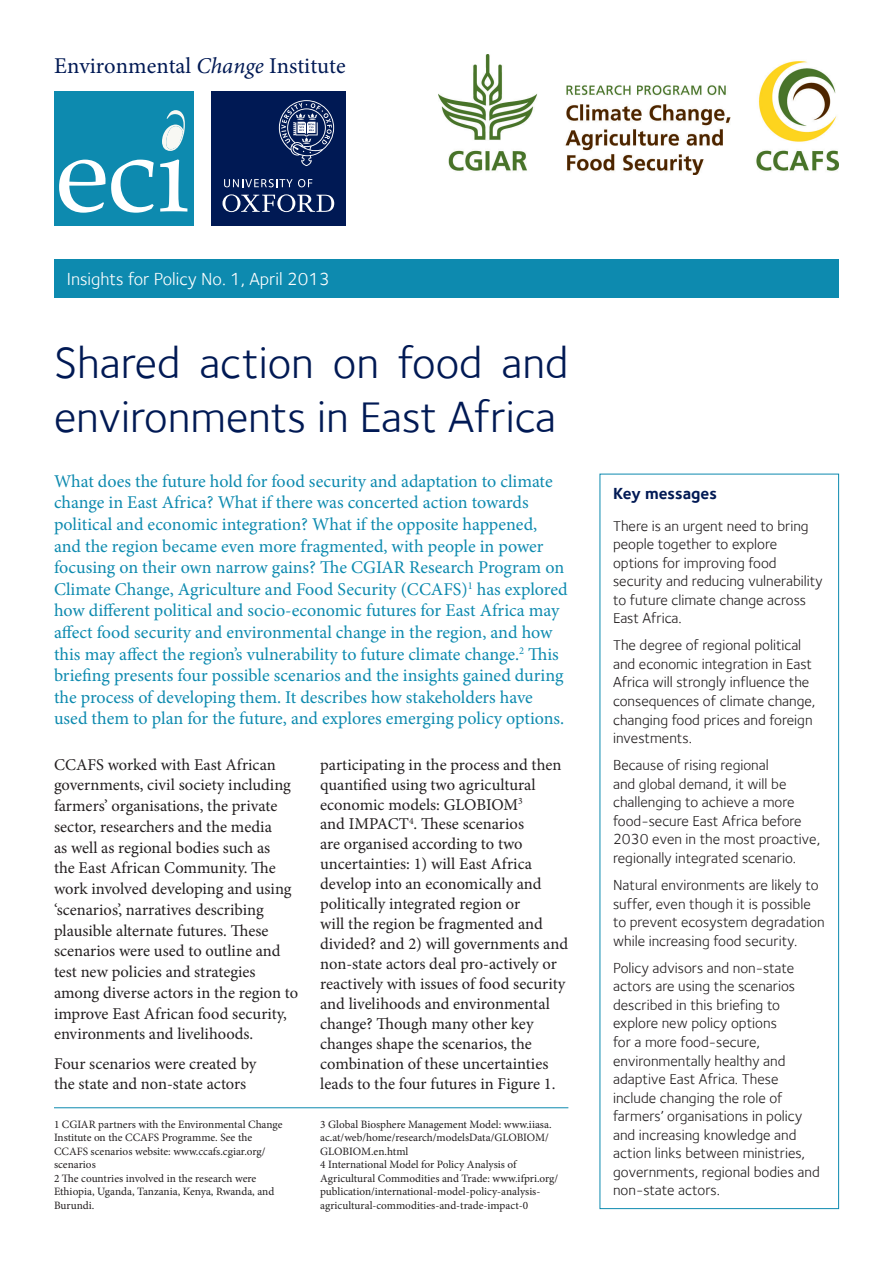
<style>
.page{position:relative;width:893px;height:1263px;background:#fff}
.page>*{position:absolute;margin:0;border:0;box-sizing:border-box;transform-origin:0 0}
.t1{font:110.1px "Book Antiqua";color:#fff}
.t2{font:45px/54px "Foundry Sterling";color:#001954}
.t3{font:22.65px "Minion Pro";color:#001954}
.t4{font:18px/21.6px "Minion Pro";color:#0d8aaf}
.t5{font:18px "Foundry Sterling";color:#fff}
.t6{font:16.5px/20px "Minion Pro";color:#231f20}
.t7{font:700 16.5px "Foundry Sterling";color:#001954}
.t8{font:15px/18.6px "Foundry Sterling";color:#231f20}
.t9{font:11.25px/13.5px "Minion Pro";color:#231f20}
.s1{font-style:italic}
</style>
<div class="page">
<div style="left:211px;top:91px;width:135px;height:135px;background:#001954"></div>
<svg style="left:224px;top:179px;width:88px;height:8px"></svg>
<svg style="left:222px;top:194px;width:112px;height:18px"></svg>
<svg style="left:279px;top:100px;width:55px;height:66px"></svg>
<div style="left:54px;top:91px;width:140px;height:135px;background:#0d8aaf"></div>
<svg style="left:162px;top:110px;width:23px;height:41px"></svg>
<div style="left:600px;top:474px;width:239px;height:735px;border:1px solid #0d8aaf"></div>
<div style="left:54px;top:260px;width:785px;height:38px;background:#0d8aaf"></div>
<hr style="left:54px;top:1107px;width:514px;height:1px;background:#0d8aaf">
<img style="left:438px;top:54px;width:401px;height:120px">
<p class="t3" style="left:54px;top:50px;width:293px">Environmental <span class="s1">Change</span> Institute</p>
<p class="t1" style="left:56px;top:97px;width:135px">eci</p>
<p class="t5" style="left:67px;top:269px;width:265px">Insights for Policy No. 1, April 2013</p>
<p class="t2" style="left:54px;top:336px;width:516px">Shared action on food and environments in East Africa</p>
<p class="t4" style="left:54px;top:470px;width:515px">What does the future hold for food security and adaptation to climate change in East Africa? What if there was concerted action towards political and economic integration? What if the opposite happened, and the region became even more fragmented, with people in power focusing on their own narrow gains? The CGIAR Research Program on Climate Change, Agriculture and Food Security (CCAFS)<sup>1</sup> has explored how different political and socio-economic futures for East Africa may affect food security and environmental change in the region, and how this may affect the region’s vulnerability to future climate change.<sup>2</sup> This briefing presents four possible scenarios and the insights gained during the process of developing them. It describes how stakeholders have used them to plan for the future, and explores emerging policy options.</p>
<p class="t6" style="left:54px;top:754px;width:246px;line-height:20.7px">CCAFS worked with East African governments, civil society including farmers’ organisations, the private sector, researchers and the media<br>as well as regional bodies such as<br>the East African Community. The work involved developing and using ‘scenarios’, narratives describing plausible alternate futures. These scenarios were used to outline and test new policies and strategies among diverse actors in the region to improve East African food security, environments and livelihoods.</p>
<p class="t6" style="left:54px;top:1053px;width:204px;line-height:20.7px">Four scenarios were created by the state and non-state actors</p>
<p class="t6" style="left:320px;top:754px;width:249px">participating in the process and then quantified using two agricultural economic models: GLOBIOM<sup>3<br></sup>and IMPACT<sup>4</sup>. These scenarios<br>are organised according to two uncertainties: 1) will East Africa develop into an economically and politically integrated region or<br>will the region be fragmented and divided? and 2) will governments and non-state actors deal pro-actively or reactively with issues of food security and livelihoods and environmental change? Though many other key changes shape the scenarios, the combination of these uncertainties leads to the four futures in Figure 1.</p>
<p class="t9" style="left:54px;top:1118px;width:230px">1 CGIAR partners with the Environmental Change Institute on the CCAFS Programme. See the CCAFS scenarios website: www.ccafs.cgiar.org/ scenarios</p>
<p class="t9" style="left:54px;top:1172px;width:222px">2 The countries involved in the research were<br>Ethiopia, Uganda, Tanzania, Kenya, Rwanda, and<br>Burundi.</p>
<p class="t9" style="left:320px;top:1118px;width:233px">3 Global Biosphere Management Model: www.iiasa. ac.at/web/home/research/modelsData/GLOBIOM/<br>GLOBIOM.en.html</p>
<p class="t9" style="left:320px;top:1158px;width:240px">4 International Model for Policy Analysis of Agricultural Commodities and Trade: www.ifpri.org/ publication/international-model-policy-analysis&shy;agricultural-commodities-and-trade-impact-0</p>
<p class="t7" style="left:613px;top:484px;width:105px">Key messages</p>
<p class="t8" style="left:613px;top:516px;width:211px">There is an urgent need to bring people together to explore options for improving food security and reducing vulnerability to future climate change across<br>East Africa.</p>
<p class="t8" style="left:613px;top:636px;width:204px">The degree of regional political and economic integration in East<br>Africa will strongly influence the consequences of climate change, changing food prices and foreign investments.</p>
<p class="t8" style="left:613px;top:756px;width:209px">Because of rising regional<br>and global demand, it will be challenging to achieve a more food-secure East Africa before<br>2030 even in the most proactive, regionally integrated scenario.</p>
<p class="t8" style="left:613px;top:876px;width:213px">Natural environments are likely to suffer, even though it is possible to prevent ecosystem degradation while increasing food security.</p>
<p class="t8" style="left:613px;top:958px;width:208px">Policy advisors and non-state actors are using the scenarios described in this briefing to explore new policy options<br>for a more food-secure, environmentally healthy and adaptive East Africa. These include changing the role of farmers’ organisations in policy and increasing knowledge and action links between ministries, governments, regional bodies and non-state actors.</p>
</div>
